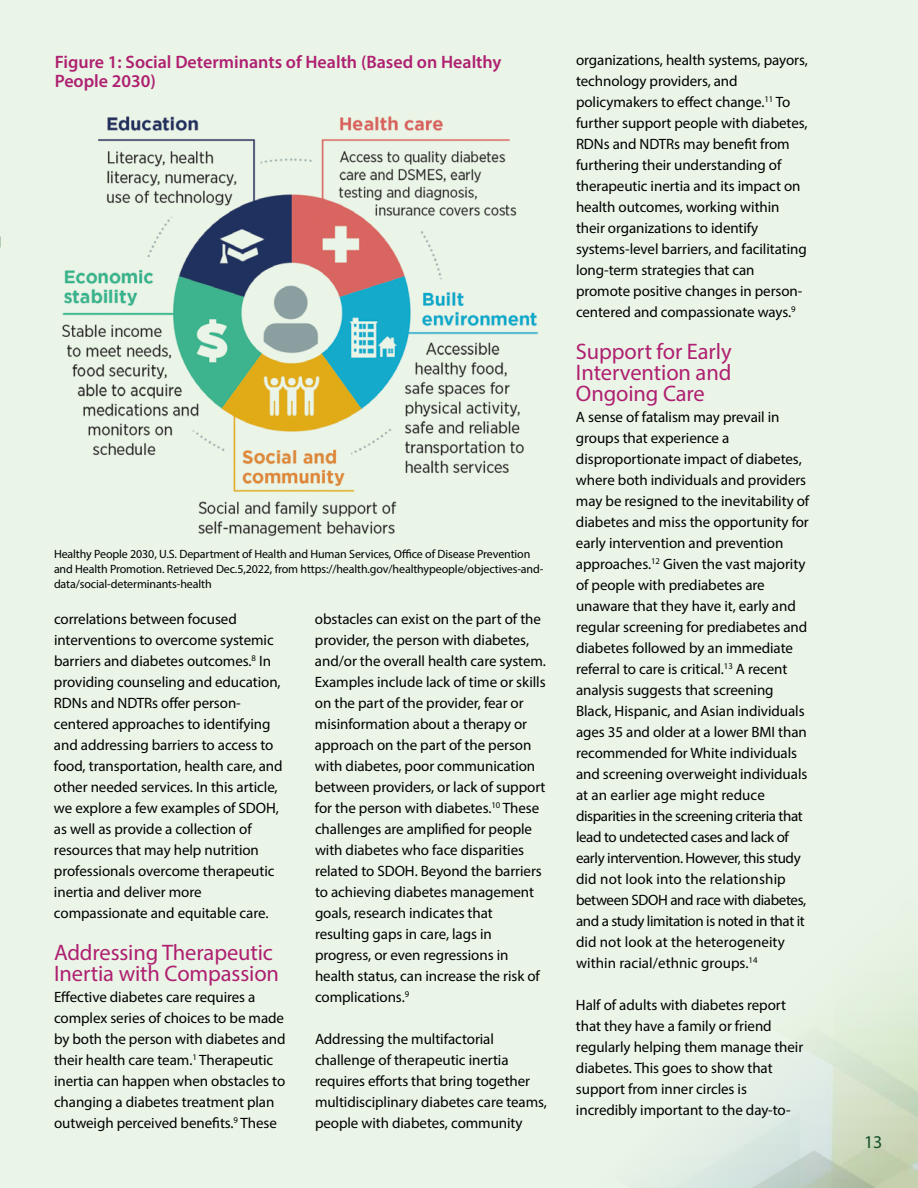
<style>
.page{position:relative;width:918px;height:1188px;background:#eaf5e8}
.page>*{position:absolute;margin:0;border:0;box-sizing:border-box;transform-origin:0 0}
.t1{font:22.5px/21px "Myriad Pro";letter-spacing:-.005em;color:#af2070}
.t2{font:600 18px/19.5px "Myriad Pro";color:#af2070}
.t3{font:18px "Myriad Pro";color:#114f27}
.t4{font:15px/21px "Myriad Pro";letter-spacing:-.005em;color:#000}
.t5{font:12px/15px "Myriad Pro";letter-spacing:-.01em;color:#000}
</style>
<div class="page">
<img style="left:62px;top:116px;width:476px;height:421px">
<p class="t2" style="left:55px;top:51px;width:448px">Figure 1: Social Determinants of Health (Based on Healthy<br>People 2030)</p>
<p class="t5" style="left:54px;top:546px;width:491px">Healthy People 2030, U.S. Department of Health and Human Services, Office of Disease Prevention and Health Promotion. Retrieved Dec.5,2022, from https://health.gov/healthypeople/objectives-and&shy;data/social-determinants-health</p>
<p class="t4" style="left:54px;top:608px;width:230px">correlations between focused interventions to overcome systemic barriers and diabetes outcomes.<sup>8</sup> In providing counseling and education, RDNs and NDTRs offer person&shy;centered approaches to identifying and addressing barriers to access to food, transportation, health care, and other needed services. In this article, we explore a few examples of SDOH, as well as provide a collection of resources that may help nutrition professionals overcome therapeutic inertia and deliver more compassionate and equitable care.</p>
<h1 class="t1" style="left:54px;top:942px;width:227px">Addressing Therapeutic<br>Inertia with Compassion</h1>
<p class="t4" style="left:54px;top:986px;width:233px">Effective diabetes care requires a complex series of choices to be made by both the person with diabetes and their health care team.<sup>1</sup> Therapeutic inertia can happen when obstacles to changing a diabetes treatment plan outweigh perceived benefits.<sup>9</sup> These</p>
<p class="t4" style="left:315px;top:608px;width:233px">obstacles can exist on the part of the provider, the person with diabetes, and/or the overall health care system.<br>Examples include lack of time or skills on the part of the provider, fear or misinformation about a therapy or approach on the part of the person with diabetes, poor communication between providers, or lack of support for the person with diabetes.<sup>10</sup> These challenges are amplified for people with diabetes who face disparities related to SDOH. Beyond the barriers to achieving diabetes management goals, research indicates that resulting gaps in care, lags in progress, or even regressions in health status, can increase the risk of complications.<sup>9</sup></p>
<p class="t4" style="left:315px;top:1028px;width:233px">Addressing the multifactorial challenge of therapeutic inertia requires efforts that bring together multidisciplinary diabetes care teams, people with diabetes, community</p>
<p class="t4" style="left:576px;top:49px;width:233px">organizations, health systems, payors, technology providers, and policymakers to effect change.<sup>11</sup> To further support people with diabetes, RDNs and NDTRs may benefit from furthering their understanding of therapeutic inertia and its impact on health outcomes, working within their organizations to identify systems-level barriers, and facilitating long-term strategies that can promote positive changes in person&shy;centered and compassionate ways.<sup>9</sup></p>
<h1 class="t1" style="left:576px;top:341px;width:157px;text-align:justify">Support for Early Intervention and Ongoing Care</h1>
<p class="t4" style="left:576px;top:406px;width:235px">A sense of fatalism may prevail in groups that experience a disproportionate impact of diabetes, where both individuals and providers may be resigned to the inevitability of diabetes and miss the opportunity for early intervention and prevention approaches.<sup>12</sup> Given the vast majority of people with prediabetes are unaware that they have it, early and regular screening for prediabetes and diabetes followed by an immediate referral to care is critical.<sup>13</sup> A recent analysis suggests that screening Black, Hispanic, and Asian individuals ages 35 and older at a lower BMI than recommended for White individuals and screening overweight individuals at an earlier age might reduce disparities in the screening criteria that lead to undetected cases and lack of early intervention. However, this study did not look into the relationship between SDOH and race with diabetes, and a study limitation is noted in that it did not look at the heterogeneity within racial/ethnic groups.<sup>14</sup></p>
<p class="t4" style="left:576px;top:994px;width:229px">Half of adults with diabetes report that they have a family or friend regularly helping them manage their diabetes. This goes to show that support from inner circles is incredibly important to the day-to-</p>
<p class="t3" style="left:864px;top:1130px;width:20px">13</p>
</div>
